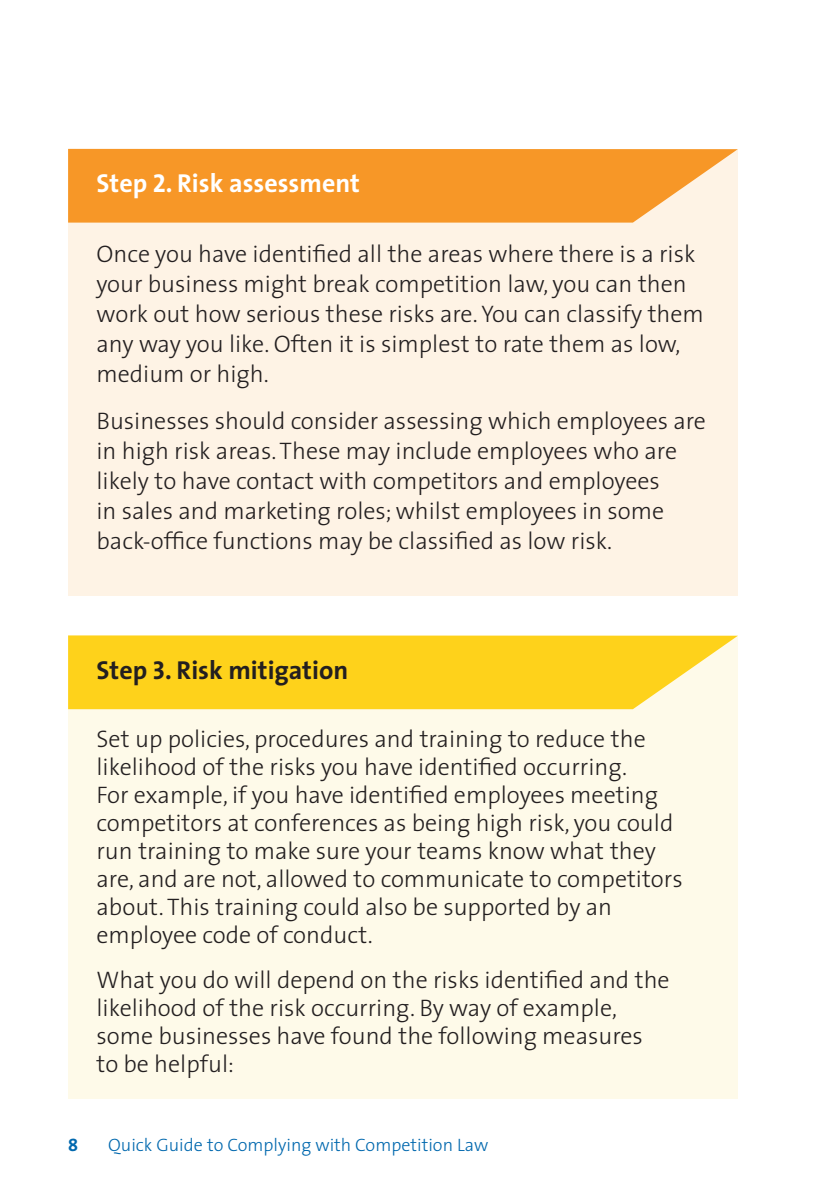
<style>
.page{position:relative;width:840px;height:1191px;background:#fff}
.page>*{position:absolute;margin:0;border:0;box-sizing:border-box;transform-origin:0 0}
.t1{font:700 26px "The Sans";color:#fff}
.t2{font:700 26px "The Sans";color:#231f20}
.t3{font:300 24px/28px "The Sans";color:#231f20}
.t4{font:300 18px "The Sans";color:#0168ae}
.t5{font:18px "The Sans Bold Caps";color:#0168ae}
.s1{font-family:"The Sans Bold Caps";font-weight:400}
</style>
<div class="page">
<div style="left:68px;top:635px;width:669px;height:463px;background:#fefae9"></div>
<svg style="left:68px;top:635px;width:669px;height:74px;background:#fed52c"></svg>
<div style="left:68px;top:149px;width:669px;height:446px;background:#fef3e5"></div>
<svg style="left:68px;top:149px;width:669px;height:74px;background:#f79e36"></svg>
<p class="t1" style="left:96px;top:161px;width:265px">Step <span class="s1">2</span>. Risk assessment</p>
<p class="t3" style="left:96px;top:238px;width:608px;line-height:30px">Once you have identified all the areas where there is a risk your business might break competition law, you can then work out how serious these risks are. You can classify them any way you like. Often it is simplest to rate them as low, medium or high.</p>
<p class="t3" style="left:96px;top:405px;width:610px;line-height:30px">Businesses should consider assessing which employees are in high risk areas. These may include employees who are likely to have contact with competitors and employees<br>in sales and marketing roles; whilst employees in some back-office functions may be classified as low risk.</p>
<p class="t2" style="left:96px;top:649px;width:253px">Step <span class="s1">3</span>. Risk mitigation</p>
<p class="t3" style="left:96px;top:724px;width:587px">Set up policies, procedures and training to reduce the likelihood of the risks you have identified occurring.<br>For example, if you have identified employees meeting competitors at conferences as being high risk, you could run training to make sure your teams know what they are, and are not, allowed to communicate to competitors about. This training could also be supported by an employee code of conduct.</p>
<p class="t3" style="left:96px;top:965px;width:574px">What you do will depend on the risks identified and the likelihood of the risk occurring. By way of example, some businesses have found the following measures to be helpful:</p>
<p class="t5" style="left:68px;top:1129px;width:12px">8</p>
<p class="t4" style="left:108px;top:1130px;width:381px">Quick Guide to Complying with Competition Law</p>
</div>
